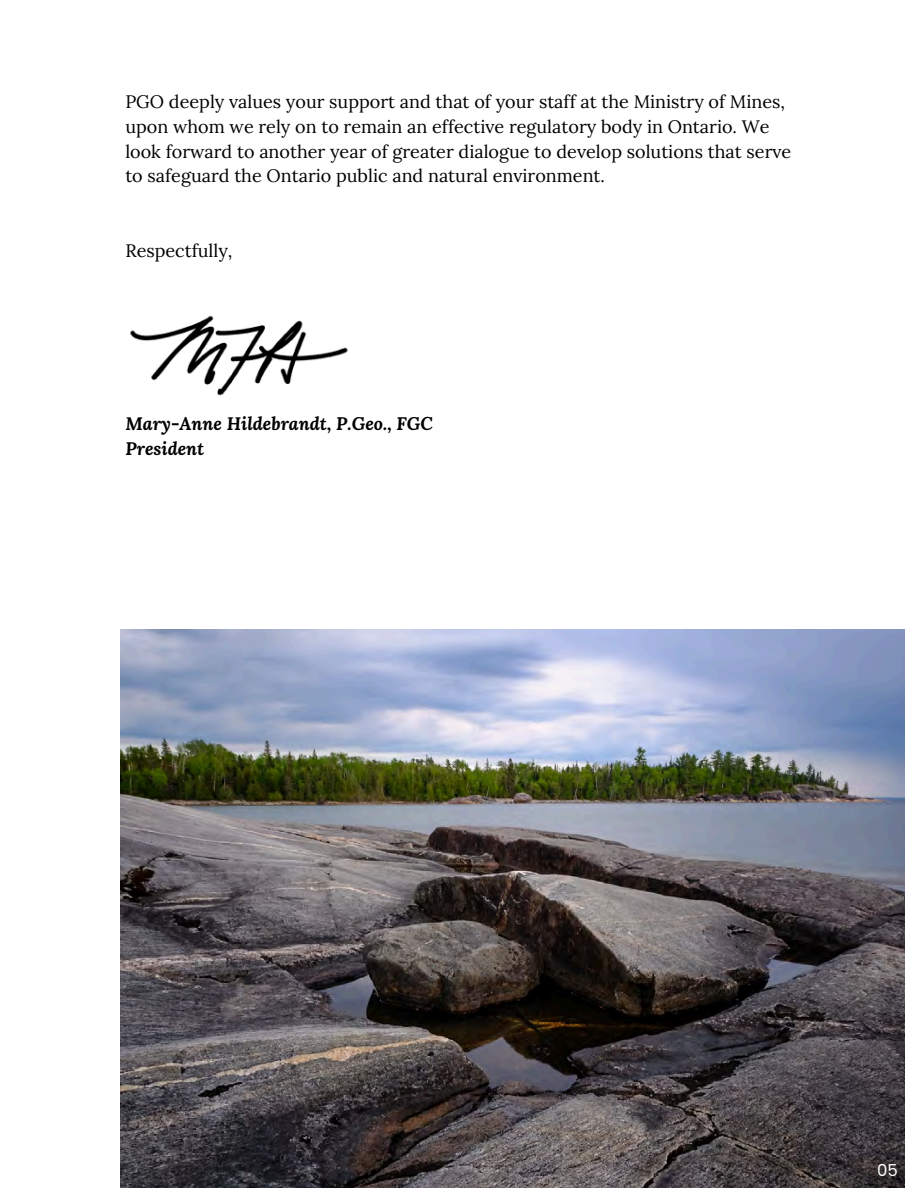
<style>
.page{position:relative;width:918px;height:1188px;background:#fff}
.page>*{position:absolute;margin:0;border:0;box-sizing:border-box;transform-origin:0 0}
.t1{font:18px/24.8px "Lora";color:#000}
.t2{font:italic 700 18px/24.8px "Lora";color:#000}
.t3{font:16.5px "Poppins";color:#fff}
</style>
<div class="page">
<img style="left:121px;top:630px;width:784px;height:558px">
<img style="left:130px;top:315px;width:218px;height:81px">
<p class="t1" style="left:125px;top:89px;width:667px">PGO deeply values your support and that of your staff at the Ministry of Mines, upon whom we rely on to remain an effective regulatory body in Ontario. We look forward to another year of greater dialogue to develop solutions that serve to safeguard the Ontario public and natural environment.</p>
<p class="t1" style="left:125px;top:238px;width:109px">Respectfully,</p>
<h1 class="t2" style="left:125px;top:411px;width:309px">Mary-Anne Hildebrandt, P.Geo., FGC<br>President</h1>
<p class="t3" style="left:877px;top:1159px;width:22px">05</p>
</div>
